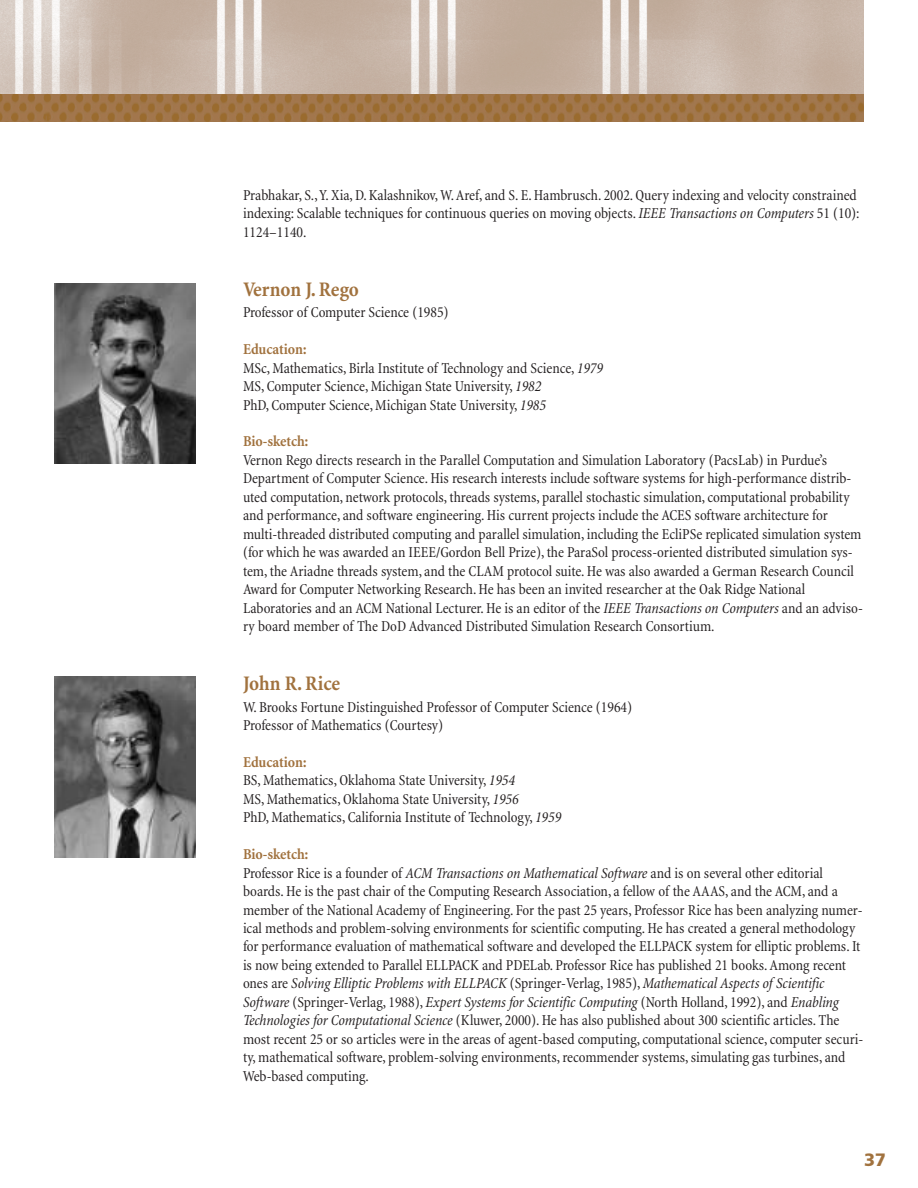
<style>
.page{position:relative;width:918px;height:1188px;background:#fff}
.page>*{position:absolute;margin:0;border:0;box-sizing:border-box;transform-origin:0 0}
.t1{font:700 condensed 21px "Minion";letter-spacing:-.005em;color:#a1723e}
.t2{font:18px "Humanist 777 BT Black B";color:#a1723e}
.t3{font:condensed 15.3px/18.5px "Minion";letter-spacing:-.005em;color:#231f20}
.t4{font:700 condensed 15.3px "Minion";letter-spacing:-.005em;color:#a1723e}
.s1{font-style:italic}
.s2{font-weight:700;color:#a1723e}
</style>
<div class="page">
<img style="left:54px;top:284px;width:142px;height:180px">
<img style="left:54px;top:677px;width:142px;height:180px">
<img style="left:0;top:0;width:864px;height:94px">
<img style="left:0;top:94px;width:864px;height:28px">
<p class="t3" style="left:243px;top:187px;width:618px">Prabhakar, S.,Y. Xia, D. Kalashnikov, W. Aref, and S. E. Hambrusch. 2002. Query indexing and velocity constrained indexing: Scalable techniques for continuous queries on moving objects.<span class="s1">IEEE Transactions on Computers</span> 51 (10):<br>1124–1140.</p>
<h1 class="t1" style="left:243px;top:281px;width:117px">Vernon J. Rego</h1>
<p class="t3" style="left:243px;top:305px;width:207px">Professor of Computer Science (1985)</p>
<p class="t3" style="left:243px;top:342px;width:362px"><span class="s2">Education:<br></span>MSc, Mathematics, Birla Institute of Technology and Science, <span class="s1">1979<br></span>MS, Computer Science, Michigan State University, <span class="s1">1982<br></span>PhD, Computer Science, Michigan State University, <span class="s1">1985</span></p>
<p class="t4" style="left:243px;top:436px;width:67px">Bio-sketch:</p>
<p class="t3" style="left:243px;top:452px;width:622px">Vernon Rego directs research in the Parallel Computation and Simulation Laboratory (PacsLab) in Purdue’s Department of Computer Science. His research interests include software systems for high-performance distrib&shy;uted computation, network protocols, threads systems, parallel stochastic simulation, computational probability and performance, and software engineering. His current projects include the ACES software architecture for multi-threaded distributed computing and parallel simulation, including the EcliPSe replicated simulation system (for which he was awarded an IEEE/Gordon Bell Prize), the ParaSol process-oriented distributed simulation sys&shy;tem, the Ariadne threads system, and the CLAM protocol suite. He was also awarded a German Research Council Award for Computer Networking Research. He has been an invited researcher at the Oak Ridge National Laboratories and an ACM National Lecturer. He is an editor of the <span class="s1">IEEE Transactions on Computers</span> and an adviso&shy;ry board member of The DoD Advanced Distributed Simulation Research Consortium.</p>
<h1 class="t1" style="left:243px;top:676px;width:99px">John R. Rice</h1>
<p class="t3" style="left:243px;top:699px;width:391px">W. Brooks Fortune Distinguished Professor of Computer Science (1964)<br>Professor of Mathematics (Courtesy)</p>
<p class="t3" style="left:243px;top:754px;width:320px"><span class="s2">Education:<br></span>BS, Mathematics, Oklahoma State University, <span class="s1">1954<br></span>MS,Mathematics, Oklahoma State University, <span class="s1">1956<br></span>PhD, Mathematics, California Institute of Technology, <span class="s1">1959</span></p>
<p class="t3" style="left:243px;top:846px;width:622px"><span class="s2">Bio-sketch:<br></span>Professor Rice is a founder of <span class="s1">ACM Transactions on Mathematical Software</span> and is on several other editorial boards. He is the past chair of the Computing Research Association, a fellow of the AAAS, and the ACM, and a member of the National Academy of Engineering. For the past 25 years, Professor Rice has been analyzing numer&shy;ical methods and problem-solving environments for scientific computing. He has created a general methodology for performance evaluation of mathematical software and developed the ELLPACK system for elliptic problems. It is now being extended to Parallel ELLPACK and PDELab. Professor Rice has published 21 books. Among recent ones are <span class="s1">Solving Elliptic Problems with ELLPACK</span> (Springer-Verlag, 1985),<span class="s1">Mathematical Aspects of Scientific Software</span> (Springer-Verlag, 1988), <span class="s1">Expert Systems for Scientific Computing</span> (North Holland, 1992), and <span class="s1">Enabling Technologies for Computational Science</span> (Kluwer, 2000). He has also published about 300 scientific articles. The most recent 25 or so articles were in the areas of agent-based computing, computational science, computer securi&shy;ty, mathematical software, problem-solving environments, recommender systems, simulating gas turbines, and Web-based computing.</p>
<p class="t2" style="left:864px;top:1153px;width:24px">37</p>
</div>
